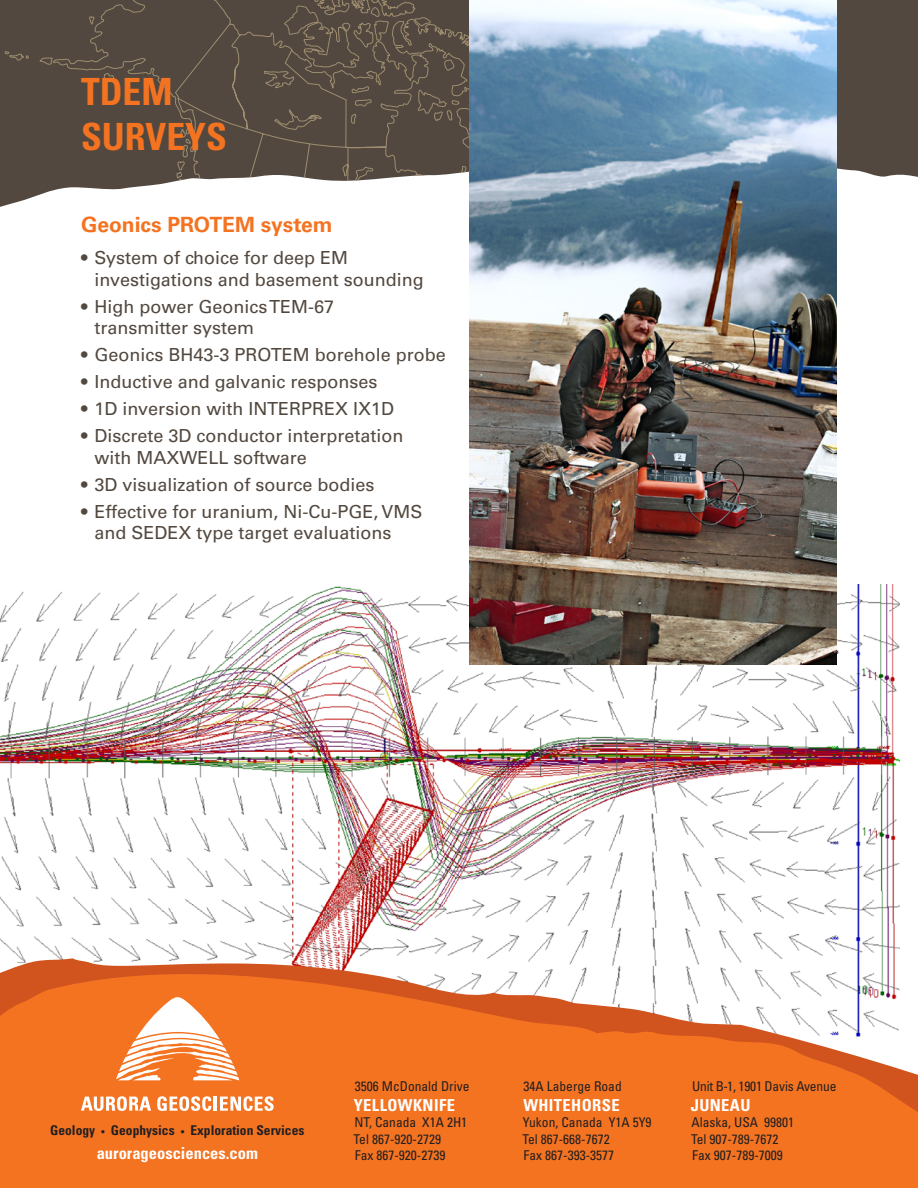
<style>
.page{position:relative;width:918px;height:1188px;background:#fff}
.page>*{position:absolute;margin:0;border:0;box-sizing:border-box;transform-origin:0 0}
.t1{font:700 condensed 37.5px/45px "Univers";color:#f47321}
.copy_subtitle{font:700 21px "Univers";color:#f47321}
.t2{font:18px/21.6px "Univers";color:#52483f}
.t3{font:700 condensed 16.5px "Univers";letter-spacing:.025em;color:#fff}
.t4{font:700 condensed 16.5px "Univers";color:#fff}
.t5{font:condensed 13.5px/16.5px "Univers";color:#231f20}
.t6{font:700 condensed 13.5px "Univers";color:#231f20}
.s1{font-size:9px}
</style>
<div class="page">
<img style="left:0;top:0;width:918px;height:1188px">
<p class="t1" style="left:81px;top:69px;width:147px">TDEM<br>SURVEYS</p>
<p class="copy_subtitle" style="left:81px;top:212px;width:253px">Geonics PROTEM system</p>
<p class="t2" style="left:94px;top:247px;width:331px;text-indent:-14px">• System of choice for deep EM investigations and basement sounding</p>
<p class="t2" style="left:94px;top:295px;width:241px;text-indent:-14px">• High power Geonics TEM-67 transmitter system</p>
<p class="t2" style="left:81px;top:344px;width:366px">• Geonics BH43-3 PROTEM borehole probe</p>
<p class="t2" style="left:81px;top:371px;width:298px">• Inductive and galvanic responses</p>
<p class="t2" style="left:81px;top:398px;width:315px">• 1D inversion with INTERPREX IX1D</p>
<p class="t2" style="left:94px;top:425px;width:311px;text-indent:-14px">• Discrete 3D conductor interpretation with MAXWELL software</p>
<p class="t2" style="left:81px;top:474px;width:295px">• 3D visualization of source bodies</p>
<p class="t2" style="left:94px;top:501px;width:330px;text-indent:-14px">• Effective for uranium, Ni-Cu-PGE, VMS and SEDEX type target evaluations</p>
<p class="t6" style="left:50px;top:1122px;width:256px">Geology <span class="s1">•</span> Geophysics <span class="s1">•</span> Exploration Services</p>
<p class="t4" style="left:97px;top:1143px;width:163px">aurorageosciences.com</p>
<p class="t5" style="left:355px;top:1078px;width:116px">3506 McDonald Drive</p>
<p class="t3" style="left:354px;top:1095px;width:103px">YELLOWKNIFE</p>
<p class="t5" style="left:354px;top:1114px;width:115px">NT, Canada X1A 2H1<br>Tel 867-920-2729<br>Fax 867-920-2739</p>
<p class="t5" style="left:524px;top:1078px;width:100px">34A Laberge Road</p>
<p class="t3" style="left:523px;top:1095px;width:98px">WHITEHORSE</p>
<p class="t5" style="left:522px;top:1114px;width:131px">Yukon, Canada Y1A 5Y9<br>Tel 867-668-7672<br>Fax 867-393-3577</p>
<p class="t5" style="left:692px;top:1078px;width:146px">Unit B-1, 1901 Davis Avenue</p>
<p class="t3" style="left:691px;top:1095px;width:61px">JUNEAU</p>
<p class="t5" style="left:691px;top:1114px;width:105px">Alaska, USA 99801<br>Tel 907-789-7672<br>Fax 907-789-7009</p>
</div>
